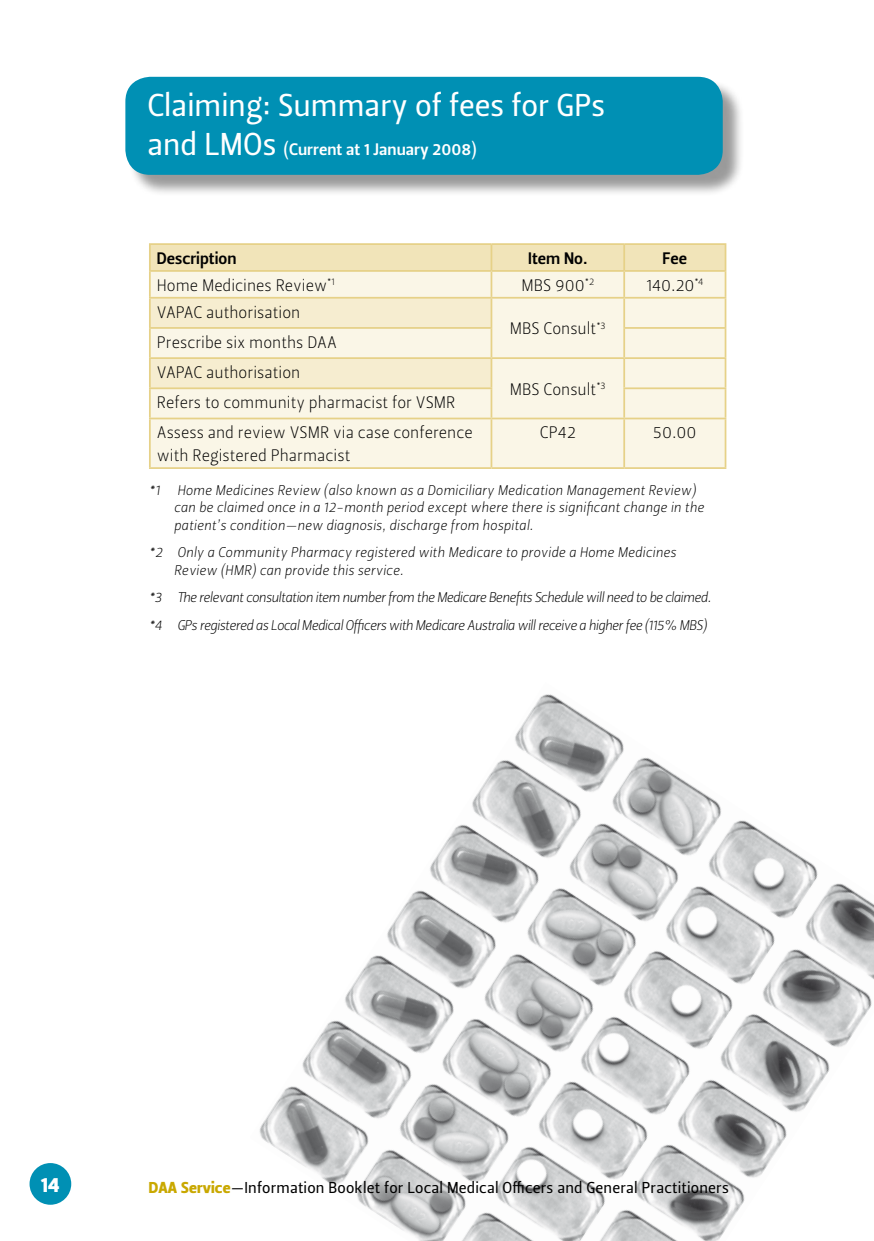
<style>
.page{position:relative;width:874px;height:1241px;background:#fff}
.page>*{position:absolute;margin:0;border:0;box-sizing:border-box;transform-origin:0 0}
.t1{font:31.5px "Leitura Sans Grot 2";color:#fff}
.t2{font:21px "Leitura Sans Grot 4";color:#fff}
.t3{font:16.62px/22.8px "Leitura Sans Grot 1";color:#000}
.t4{font:16.62px "Leitura Sans Grot 3";color:#fff}
.t5{font:16.62px "Leitura Sans Grot 3";color:#000}
.t6{font:15.75px "Leitura Sans Grot 2";letter-spacing:.01em;color:#000}
.t7{font:14px/17.5px "Leitura Sans Italic 1";color:#000}
.t8{font:14px "Leitura Sans Italic 1";letter-spacing:-.045em;color:#000}
.s1{font-family:"Leitura Sans Grot 2";font-size:31.5px}
.s2{font-family:"Leitura Sans Grot 4";color:#c9a800}
</style>
<div class="page">
<div style="left:150px;top:244px;width:341px;height:27px;background:#f1e4b9"></div>
<div style="left:491px;top:244px;width:133px;height:27px;background:#f1e4b9"></div>
<div style="left:624px;top:244px;width:101px;height:27px;background:#f1e4b9"></div>
<div style="left:150px;top:271px;width:341px;height:27px;background:#faf6e7"></div>
<div style="left:491px;top:271px;width:133px;height:27px;background:#faf6e7"></div>
<div style="left:624px;top:271px;width:101px;height:27px;background:#faf6e7"></div>
<div style="left:491px;top:298px;width:133px;height:60px;background:#faf6e7"></div>
<div style="left:624px;top:298px;width:101px;height:30px;background:#faf6e7"></div>
<div style="left:150px;top:328px;width:341px;height:30px;background:#faf6e7"></div>
<div style="left:624px;top:328px;width:101px;height:30px;background:#faf6e7"></div>
<div style="left:491px;top:358px;width:133px;height:60px;background:#faf6e7"></div>
<div style="left:624px;top:358px;width:101px;height:30px;background:#faf6e7"></div>
<div style="left:150px;top:388px;width:341px;height:30px;background:#faf6e7"></div>
<div style="left:624px;top:388px;width:101px;height:30px;background:#faf6e7"></div>
<div style="left:150px;top:418px;width:341px;height:50px;background:#faf6e7"></div>
<div style="left:491px;top:418px;width:133px;height:50px;background:#faf6e7"></div>
<div style="left:624px;top:418px;width:101px;height:50px;background:#faf6e7"></div>
<div style="left:150px;top:298px;width:341px;height:30px;background:#f6edd0"></div>
<div style="left:150px;top:358px;width:341px;height:30px;background:#f6edd0"></div>
<hr style="left:149px;top:243px;width:342px;height:2px;background:#e6d188">
<hr style="left:149px;top:245px;width:2px;height:25px;background:#e6d188">
<hr style="left:491px;top:243px;width:133px;height:2px;background:#e6d188">
<hr style="left:490px;top:245px;width:2px;height:25px;background:#e6d188">
<hr style="left:624px;top:243px;width:102px;height:2px;background:#e6d188">
<hr style="left:724px;top:245px;width:2px;height:25px;background:#e6d188">
<hr style="left:149px;top:270px;width:342px;height:2px;background:#e6d188">
<hr style="left:149px;top:272px;width:2px;height:25px;background:#e6d188">
<hr style="left:491px;top:270px;width:133px;height:2px;background:#e6d188">
<hr style="left:490px;top:272px;width:2px;height:25px;background:#e6d188">
<hr style="left:624px;top:270px;width:102px;height:2px;background:#e6d188">
<hr style="left:724px;top:272px;width:2px;height:25px;background:#e6d188">
<hr style="left:149px;top:297px;width:342px;height:1px;background:#e6d188">
<hr style="left:149px;top:298px;width:2px;height:29px;background:#e6d188">
<hr style="left:491px;top:297px;width:133px;height:1px;background:#e6d188">
<hr style="left:490px;top:298px;width:2px;height:29px;background:#e6d188">
<hr style="left:624px;top:297px;width:102px;height:1px;background:#e6d188">
<hr style="left:724px;top:298px;width:2px;height:29px;background:#e6d188">
<hr style="left:149px;top:327px;width:343px;height:2px;background:#e6d188">
<hr style="left:149px;top:329px;width:2px;height:28px;background:#e6d188">
<hr style="left:490px;top:329px;width:2px;height:28px;background:#e6d188">
<hr style="left:623px;top:327px;width:103px;height:2px;background:#e6d188">
<hr style="left:724px;top:329px;width:2px;height:28px;background:#e6d188">
<hr style="left:149px;top:357px;width:342px;height:2px;background:#e6d188">
<hr style="left:149px;top:359px;width:2px;height:28px;background:#e6d188">
<hr style="left:491px;top:357px;width:133px;height:2px;background:#e6d188">
<hr style="left:490px;top:359px;width:2px;height:28px;background:#e6d188">
<hr style="left:624px;top:357px;width:102px;height:2px;background:#e6d188">
<hr style="left:724px;top:359px;width:2px;height:28px;background:#e6d188">
<hr style="left:149px;top:387px;width:343px;height:2px;background:#e6d188">
<hr style="left:149px;top:389px;width:2px;height:28px;background:#e6d188">
<hr style="left:490px;top:389px;width:2px;height:28px;background:#e6d188">
<hr style="left:623px;top:387px;width:103px;height:2px;background:#e6d188">
<svg style="left:623px;top:245px;width:1px;height:172px"></svg>
<hr style="left:724px;top:389px;width:2px;height:28px;background:#e6d188">
<hr style="left:149px;top:417px;width:342px;height:2px;background:#e6d188">
<hr style="left:149px;top:419px;width:2px;height:48px;background:#e6d188">
<hr style="left:491px;top:417px;width:133px;height:2px;background:#e6d188">
<hr style="left:490px;top:419px;width:2px;height:48px;background:#e6d188">
<hr style="left:624px;top:417px;width:102px;height:2px;background:#e6d188">
<hr style="left:623px;top:419px;width:1px;height:48px;background:#e6d188">
<hr style="left:724px;top:419px;width:2px;height:48px;background:#e6d188">
<hr style="left:149px;top:467px;width:342px;height:2px;background:#e6d188">
<hr style="left:491px;top:467px;width:133px;height:2px;background:#e6d188">
<hr style="left:624px;top:467px;width:102px;height:2px;background:#e6d188">
<div style="left:128px;top:79px;width:616px;height:118px;background:#000;opacity:.4"></div>
<div style="left:125px;top:77px;width:597px;height:98px;background:#0090b4;border-radius:25px"></div>
<img style="left:259px;top:694px;width:614px;height:546px">
<div style="left:30px;top:1162px;width:41px;height:42px;background:#0090b4;border-radius:50%"></div>
<p class="t1" style="left:147px;top:87px;width:459px">Claiming: Summary of fees for GPs</p>
<p class="t4" style="left:147px;top:139px;width:330px"><span class="s1">and LMOs</span> (Current at 1 January 2008)</p>
<p class="t5" style="left:157px;top:248px;width:81px">Description</p>
<p class="t5" style="left:528px;top:248px;width:61px">Item No.</p>
<p class="t5" style="left:662px;top:248px;width:26px">Fee</p>
<p class="t3" style="left:157px;top:274px;width:179px">Home Medicines Review<sup>*1</sup></p>
<p class="t3" style="left:521px;top:274px;width:74px">MBS 900<sup>*2</sup></p>
<p class="t3" style="left:646px;top:274px;width:58px">140.20<sup>*4</sup></p>
<p class="t3" style="left:157px;top:301px;width:145px">VAPAC authorisation</p>
<p class="t3" style="left:509px;top:317px;width:97px">MBS Consult<sup>*3</sup></p>
<p class="t3" style="left:157px;top:331px;width:181px">Prescribe six months DAA</p>
<p class="t3" style="left:157px;top:361px;width:145px">VAPAC authorisation</p>
<p class="t3" style="left:509px;top:378px;width:97px">MBS Consult<sup>*3</sup></p>
<p class="t3" style="left:157px;top:391px;width:300px">Refers to community pharmacist for VSMR</p>
<p class="t3" style="left:157px;top:421px;width:317px">Assess and review VSMR via case conference with Registered Pharmacist</p>
<p class="t3" style="left:539px;top:421px;width:37px">CP42</p>
<p class="t3" style="left:653px;top:421px;width:45px">50.00</p>
<p class="t7" style="left:174px;top:481px;width:531px;text-indent:-25px">*1 Home Medicines Review (also known as a Domiciliary Medication Management Review) can be claimed once in a 12-month period except where there is significant change in the patient’s condition—new diagnosis, discharge from hospital.</p>
<p class="t7" style="left:174px;top:544px;width:503px;text-indent:-25px">*2 Only a Community Pharmacy registered with Medicare to provide a Home Medicines<br>Review (HMR) can provide this service.</p>
<p class="t8" style="left:149px;top:589px;width:563px">*3 The relevant consultation item number from the Medicare Benefits Schedule will need to be claimed.</p>
<p class="t8" style="left:149px;top:616px;width:559px">*4 GPs registered as Local Medical Officers with Medicare Australia will receive a higher fee (115% MBS)</p>
<p class="t2" style="left:41px;top:1172px;width:20px">14</p>
<p class="t6" style="left:149px;top:1178px;width:581px"><span class="s2">DAA Service</span>—Information Booklet for Local Medical Officers and General Practitioners</p>
</div>
